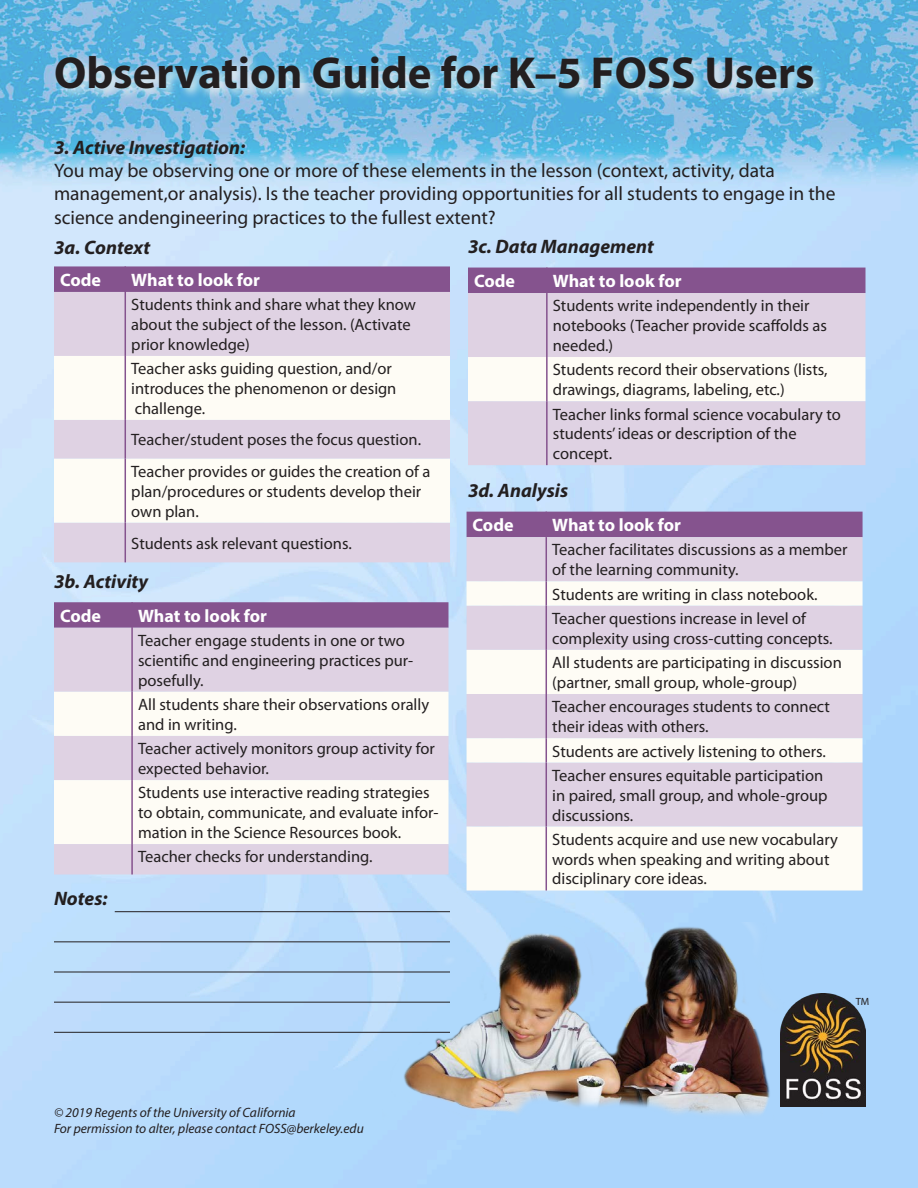
<style>
.page{position:relative;width:918px;height:1188px;background:#fff}
.page>*{position:absolute;margin:0;border:0;box-sizing:border-box;transform-origin:0 0}
.t1{font:700 45px "Myriad Pro";color:#231f20}
.Paragraph_Text{font:19.5px/23.4px "Myriad Pro";color:#231f20}
.Paragraph_Head{font:italic 700 19.5px "Myriad Pro";color:#231f20}
.Table_text{font:700 18px "Myriad Pro";color:#fff}
.Table_text-2{font:16.5px/19.8px "Myriad Pro";color:#231f20}
.t2{font:italic 13.5px "Myriad Pro";color:#231f20}
.t3{font:10.5px "Myriad Pro";color:#231f20}
</style>
<div class="page">
<img style="left:0;top:0;width:918px;height:1188px">
<div style="left:52px;top:52px;width:774px;height:49px;background:#fefcf5;opacity:.75"></div>
<div style="left:54px;top:292px;width:396px;height:270px;background:#dfd2e3"></div>
<svg style="left:54px;top:356px;width:396px;height:167px;fill:#fefcf5"></svg>
<svg style="left:54px;top:266px;width:396px;height:26px;background:#865590"></svg>
<hr style="left:125px;top:292px;width:1px;height:64px;background:#85538e">
<hr style="left:125px;top:356px;width:1px;height:64px;background:#85538e">
<hr style="left:125px;top:420px;width:1px;height:39px;background:#85538e">
<hr style="left:125px;top:459px;width:1px;height:64px;background:#85538e">
<hr style="left:125px;top:523px;width:1px;height:39px;background:#85538e">
<svg style="left:54px;top:602px;width:394px;height:26px;background:#865690"></svg>
<div style="left:54px;top:628px;width:394px;height:247px;background:#dfd2e3"></div>
<svg style="left:54px;top:692px;width:394px;height:152px;fill:#fefcf5"></svg>
<hr style="left:131px;top:602px;width:2px;height:26px;background:#85538e">
<hr style="left:131px;top:628px;width:2px;height:64px;background:#85538e">
<hr style="left:131px;top:692px;width:2px;height:44px;background:#85538e">
<hr style="left:131px;top:736px;width:2px;height:44px;background:#85538e">
<hr style="left:131px;top:780px;width:2px;height:64px;background:#85538e">
<hr style="left:131px;top:844px;width:2px;height:31px;background:#85538e">
<div style="left:468px;top:268px;width:398px;height:25px;background:#85538e"></div>
<div style="left:468px;top:293px;width:398px;height:172px;background:#dfd2e3"></div>
<div style="left:468px;top:357px;width:398px;height:44px;background:#fefcf5"></div>
<hr style="left:546px;top:268px;width:2px;height:25px;background:#85538e">
<hr style="left:546px;top:293px;width:2px;height:64px;background:#85538e">
<hr style="left:546px;top:357px;width:2px;height:44px;background:#85538e">
<hr style="left:546px;top:401px;width:2px;height:64px;background:#85538e">
<hr style="left:115px;top:911px;width:335px;height:1px;background:#231f20">
<hr style="left:54px;top:941px;width:396px;height:1px;background:#231f20">
<hr style="left:54px;top:972px;width:396px;height:1px;background:#231f20">
<hr style="left:54px;top:1002px;width:396px;height:1px;background:#231f20">
<hr style="left:54px;top:1032px;width:396px;height:1px;background:#231f20">
<img style="left:383px;top:922px;width:440px;height:204px">
<div style="left:467px;top:537px;width:396px;height:44px;background:#dfd2e3"></div>
<svg style="left:467px;top:581px;width:396px;height:310px"></svg>
<div style="left:467px;top:512px;width:396px;height:25px;background:#85538e"></div>
<hr style="left:546px;top:537px;width:1px;height:44px;background:#85538e">
<svg style="left:546px;top:581px;width:1px;height:25px"></svg>
<hr style="left:546px;top:606px;width:1px;height:44px;background:#85538e">
<hr style="left:546px;top:650px;width:1px;height:44px;background:#85538e">
<hr style="left:546px;top:694px;width:1px;height:44px;background:#85538e">
<svg style="left:546px;top:738px;width:1px;height:25px"></svg>
<hr style="left:546px;top:763px;width:1px;height:64px;background:#85538e">
<hr style="left:546px;top:827px;width:1px;height:64px;background:#85538e">
<img style="left:781px;top:993px;width:85px;height:114px">
<p class="t1" style="left:54px;top:43px;width:762px">Observation Guide for K–5 FOSS Users</p>
<p class="Paragraph_Head" style="left:54px;top:134px;width:193px">3. Active Investigation:</p>
<p class="Paragraph_Text" style="left:54px;top:159px;width:783px">You may be observing one or more of these elements in the lesson (context, activity, data management,or analysis). Is the teacher providing opportunities for all students to engage in the science andengineering practices to the fullest extent?</p>
<p class="Paragraph_Head" style="left:54px;top:235px;width:98px">3a. Context</p>
<p class="Table_text" style="left:60px;top:268px;width:43px">Code</p>
<p class="Table_text" style="left:131px;top:268px;width:130px">What to look for</p>
<p class="Table_text-2" style="left:131px;top:295px;width:286px">Students think and share what they know about the subject of the lesson. (Activate prior knowledge)</p>
<p class="Table_text-2" style="left:131px;top:359px;width:267px">Teacher asks guiding question, and/or introduces the phenomenon or design challenge.</p>
<p class="Table_text-2" style="left:131px;top:430px;width:291px">Teacher/student poses the focus question.</p>
<p class="Table_text-2" style="left:131px;top:461px;width:301px">Teacher provides or guides the creation of a plan/procedures or students develop their own plan.</p>
<p class="Table_text-2" style="left:131px;top:533px;width:222px">Students ask relevant questions.</p>
<p class="Paragraph_Head" style="left:468px;top:234px;width:187px">3c. Data Management</p>
<p class="Table_text" style="left:474px;top:269px;width:43px">Code</p>
<p class="Table_text" style="left:553px;top:269px;width:130px">What to look for</p>
<p class="Table_text-2" style="left:553px;top:296px;width:276px">Students write independently in their notebooks (Teacher provide scaffolds as needed.)</p>
<p class="Table_text-2" style="left:553px;top:360px;width:276px">Students record their observations (lists, drawings, diagrams, labeling, etc.)</p>
<p class="Table_text-2" style="left:553px;top:404px;width:290px">Teacher links formal science vocabulary to students’ ideas or description of the concept.</p>
<p class="Paragraph_Head" style="left:468px;top:478px;width:102px">3d. Analysis</p>
<p class="Table_text" style="left:473px;top:513px;width:43px">Code</p>
<p class="Table_text" style="left:552px;top:513px;width:130px">What to look for</p>
<p class="Table_text-2" style="left:552px;top:540px;width:297px">Teacher facilitates discussions as a member of the learning community.</p>
<p class="Table_text-2" style="left:552px;top:584px;width:267px">Students are writing in class notebook.</p>
<p class="Table_text-2" style="left:552px;top:608px;width:282px">Teacher questions increase in level of complexity using cross-cutting concepts.</p>
<p class="Table_text-2" style="left:552px;top:653px;width:291px">All students are participating in discussion (partner, small group, whole-group)</p>
<p class="Table_text-2" style="left:552px;top:697px;width:279px">Teacher encourages students to connect their ideas with others.</p>
<p class="Table_text-2" style="left:552px;top:741px;width:275px">Students are actively listening to others.</p>
<p class="Table_text-2" style="left:552px;top:765px;width:277px">Teacher ensures equitable participation in paired, small group, and whole-group discussions.</p>
<p class="Table_text-2" style="left:552px;top:829px;width:287px">Students acquire and use new vocabulary words when speaking and writing about disciplinary core ideas.</p>
<p class="Paragraph_Head" style="left:54px;top:569px;width:96px">3b. Activity</p>
<p class="Table_text" style="left:60px;top:604px;width:43px">Code</p>
<p class="Table_text" style="left:138px;top:604px;width:130px">What to look for</p>
<p class="Table_text-2" style="left:138px;top:630px;width:277px">Teacher engage students in one or two scientific and engineering practices pur&shy;posefully.</p>
<p class="Table_text-2" style="left:138px;top:694px;width:293px">All students share their observations orally and in writing.</p>
<p class="Table_text-2" style="left:138px;top:739px;width:298px">Teacher actively monitors group activity for expected behavior.</p>
<p class="Table_text-2" style="left:138px;top:783px;width:302px">Students use interactive reading strategies to obtain, communicate, and evaluate infor&shy;mation in the Science Resources book.</p>
<p class="Table_text-2" style="left:138px;top:847px;width:236px">Teacher checks for understanding.</p>
<p class="Paragraph_Head" style="left:54px;top:886px;width:55px">Notes:</p>
<p class="t3" style="left:856px;top:995px;width:15px">TM</p>
<p class="t2" style="left:54px;top:1104px;width:243px">© 2019 Regents of the University of California</p>
<p class="t2" style="left:54px;top:1120px;width:311px">For permission to alter, please contact FOSS@berkeley.edu</p>
</div>
